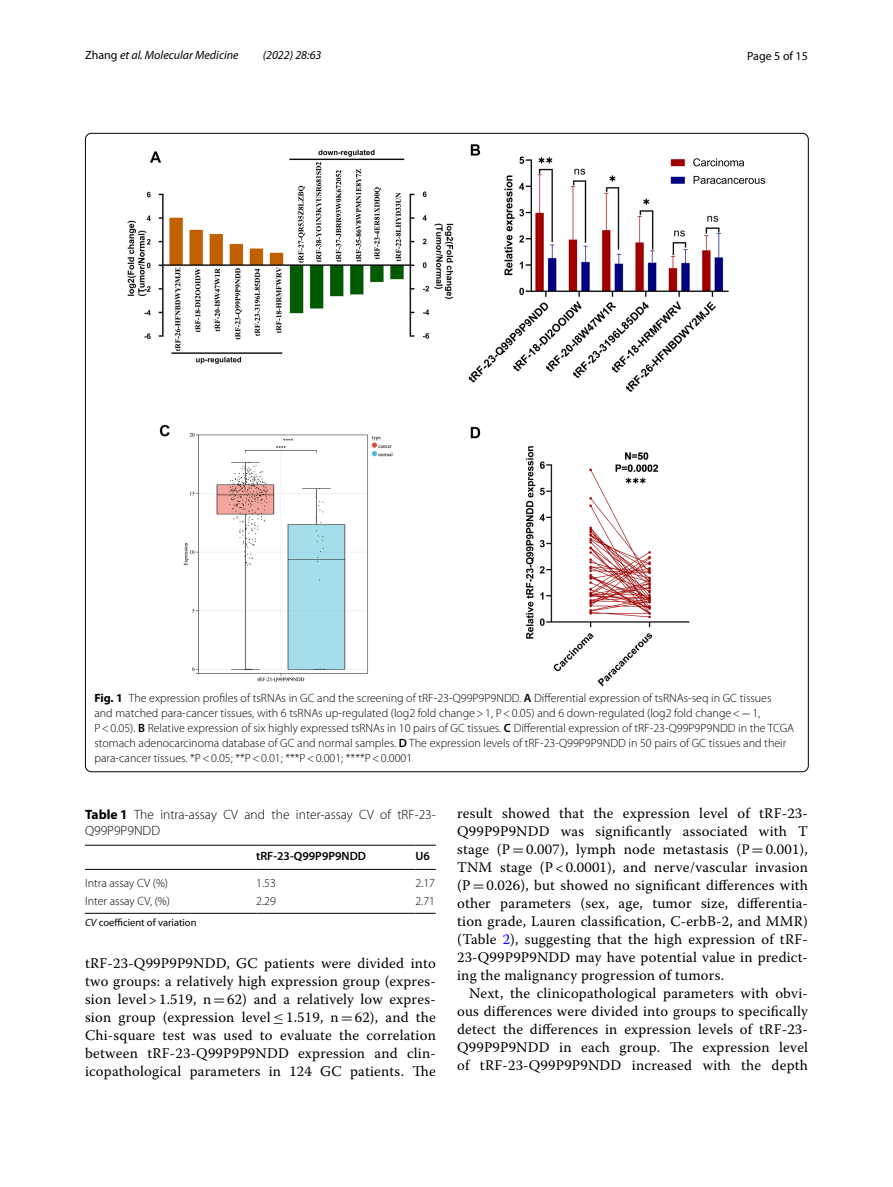
<style>
.page{position:relative;width:893px;height:1187px;background:#fff}
.page>*{position:absolute;margin:0;border:0;box-sizing:border-box;transform-origin:0 0}
.t1{font:14.7px/18px "Warnock Pro";letter-spacing:.015em;color:#000;text-align:justify}
.t2{font:300 13.5px/16.5px "Myriad Pro";color:#000}
.t3{font:300 12px/15px "Myriad Pro";color:#000}
.t4{font:italic 12px "Myriad Pro";color:#000}
.t5{font:600 12px "Myriad Pro";color:#000}
.t6{font:12px "Myriad Pro";color:#000}
.t7{font:10.5px "Myriad Pro";color:#000}
.s1{font-style:normal}
.s2{font-weight:700}
.s3{font-weight:600}
.s4{font-family:"MTSY";font-weight:400}
.s5{font-style:italic}
.s6{font-family:"MTSY"}
.s7{color:#00f}
</style>
<div class="page">
<img style="left:128px;top:144px;width:638px;height:542px">
<hr style="left:85px;top:844px;width:171px;height:1px;background:#000">
<hr style="left:85px;top:869px;width:171px;height:1px;background:#000">
<hr style="left:256px;top:844px;width:159px;height:1px;background:#000">
<hr style="left:256px;top:869px;width:159px;height:1px;background:#000">
<svg style="left:415px;top:844px;width:21px;height:1px"></svg>
<svg style="left:415px;top:869px;width:21px;height:1px"></svg>
<hr style="left:85px;top:913px;width:171px;height:1px;background:#000">
<hr style="left:256px;top:913px;width:159px;height:1px;background:#000">
<svg style="left:415px;top:913px;width:21px;height:1px"></svg>
<p class="t4" style="left:85px;top:48px;width:155px"><span class="s1">Zhang</span> et al. Molecular Medicine</p>
<p class="t4" style="left:263px;top:48px;width:60px">(2022) 28:63</p>
<p class="t6" style="left:747px;top:48px;width:62px">Page 5 of 15</p>
<p class="t3" style="left:94px;top:690px;width:701px"><span class="s2">Fig. 1</span> The expression profiles of tsRNAs in GC and the screening of tRF-23-Q99P9P9NDD. <span class="s3">A</span> Differential expression of tsRNAs-seq in GC tissues<br>and matched para-cancer tissues, with 6 tsRNAs up-regulated (log2 fold change&gt;1, P&lt;0.05) and 6 down-regulated (log2 fold change&lt;<span class="s4">−</span>1, P&lt;0.05). <span class="s3">B</span> Relative expression of six highly expressed tsRNAs in 10 pairs of GC tissues. <span class="s3">C</span> Differential expression of tRF-23-Q99P9P9NDD in the TCGA stomach adenocarcinoma database of GC and normal samples. <span class="s3">D</span> The expression levels of tRF-23-Q99P9P9NDD in 50 pairs of GC tissues and their para-cancer tissues. *P&lt;0.05; **P&lt;0.01; ***P&lt;0.001; ****P&lt;0.0001</p>
<p class="t2" style="left:85px;top:806px;width:352px"><span class="s2">Table 1</span> The intra-assay CV and the inter-assay CV of tRF-23-<br>Q99P9P9NDD</p>
<p class="t5" style="left:256px;top:847px;width:111px">tRF-23-Q99P9P9NDD</p>
<p class="t5" style="left:415px;top:847px;width:16px">U6</p>
<p class="t3" style="left:85px;top:875px;width:85px">Intra assay CV (%)</p>
<p class="t3" style="left:256px;top:875px;width:21px">1.53</p>
<p class="t3" style="left:415px;top:875px;width:21px">2.17</p>
<p class="t3" style="left:85px;top:893px;width:86px">Inter assay CV, (%)</p>
<p class="t3" style="left:256px;top:893px;width:21px">2.29</p>
<p class="t3" style="left:415px;top:893px;width:21px">2.71</p>
<p class="t7" style="left:85px;top:916px;width:113px"><span class="s5">CV</span> coefficient of variation</p>
<p class="t1" style="left:85px;top:954px;width:352px">tRF-23-Q99P9P9NDD, GC patients were divided into two groups: a relatively high expression group (expres&shy;sion level &gt; 1.519, n<span class="s6">=</span>62) and a relatively low expres&shy;sion group (expression level <span class="s6">≤</span> 1.519, n<span class="s6">=</span>62), and the Chi-square test was used to evaluate the correlation between tRF-23-Q99P9P9NDD expression and clin&shy;icopathological parameters in 124 GC patients. The</p>
<p class="t1" style="left:457px;top:804px;width:352px">result showed that the expression level of tRF-23- Q99P9P9NDD was significantly associated with T stage (P<span class="s6">=</span>0.007), lymph node metastasis (P<span class="s6">=</span>0.001), TNM stage (P &lt; 0.0001), and nerve/vascular invasion (P<span class="s6">=</span>0.026), but showed no significant differences with other parameters (sex, age, tumor size, differentia&shy;tion grade, Lauren classification, C-erbB-2, and MMR) (Table <span class="s7">2</span>), suggesting that the high expression of tRF-23-Q99P9P9NDD may have potential value in predict&shy;ing the malignancy progression of tumors.</p>
<p class="t1" style="left:457px;top:984px;width:352px;text-indent:12px">Next, the clinicopathological parameters with obvi&shy;ous differences were divided into groups to specifically detect the differences in expression levels of tRF-23- Q99P9P9NDD in each group. The expression level of tRF-23-Q99P9P9NDD increased with the depth</p>
</div>
